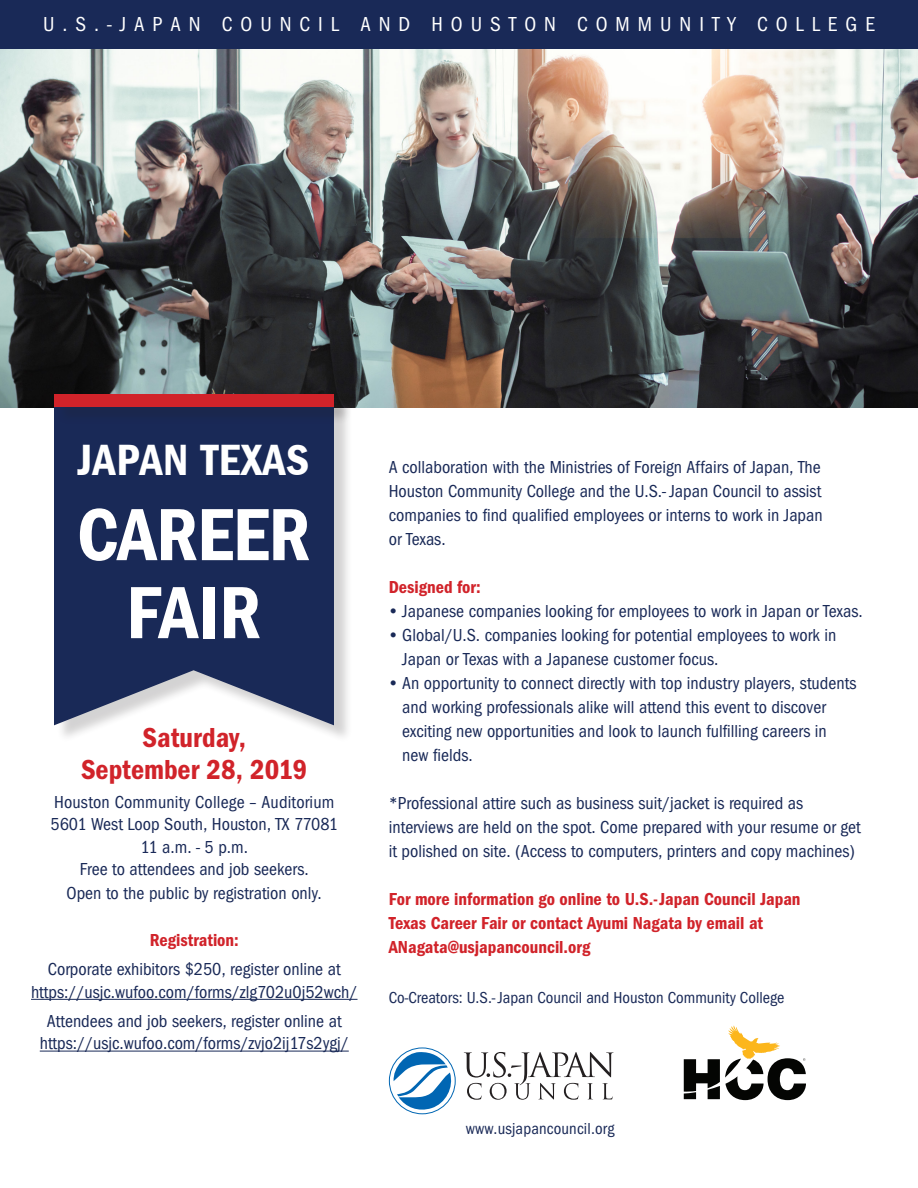
<style>
.page{position:relative;width:918px;height:1188px;background:#fff}
.page>*{position:absolute;margin:0;border:0;box-sizing:border-box;transform-origin:0 0}
.t1{font:600 76.5px "Franklin Got Cd ITC";letter-spacing:-.01em;color:#fff}
.t2{font:600 45px "Franklin Got Cd ITCTT";letter-spacing:.01em;color:#fff}
.t3{font:600 28.5px "Franklin Got Cd ITC";color:#d1232a}
.t4{font:21px "Franklin Got Cd ITC";letter-spacing:.38em;color:#fff}
.t5{font:18px/24px "Franklin Got Cd ITC";color:#192957;text-align:justify}
.t6{font:600 18px "Franklin Got Cd ITC";color:#d1232a}
.t7{font:16.5px "Franklin Got Cd ITC";color:#192957}
</style>
<div class="page">
<hr style="left:31px;top:999px;width:327px;height:1px;background:#192957">
<hr style="left:40px;top:1051px;width:309px;height:1px;background:#192957">
<div style="left:389px;top:1048px;width:66px;height:66px;border:1px solid #0166b3;border-radius:50%"></div>
<svg style="left:393px;top:1052px;width:61px;height:60px"></svg>
<svg style="left:464px;top:1052px;width:150px;height:48px"></svg>
<img style="left:0;top:49px;width:918px;height:358px">
<div style="left:0;top:0;width:918px;height:49px;background:#192957"></div>
<div style="left:56px;top:396px;width:297px;height:347px;background:#231f20;opacity:.2"></div>
<svg style="left:54px;top:407px;width:280px;height:318px;background:#2c3b64"></svg>
<div style="left:56px;top:396px;width:297px;height:30px;background:#231f20;opacity:.2"></div>
<div style="left:54px;top:394px;width:280px;height:13px;background:#d1232a"></div>
<svg style="left:684px;top:1025px;width:122px;height:75px"></svg>
<p class="t4" style="left:43px;top:12px;width:833px">U.S.-JAPAN COUNCIL AND HOUSTON COMMUNITY COLLEGE</p>
<p class="t2" style="left:78px;top:434px;width:233px">JAPAN TEXAS</p>
<p class="t1" style="left:77px;top:490px;width:235px">CAREER</p>
<p class="t1" style="left:126px;top:568px;width:136px">FAIR</p>
<p class="t3" style="left:143px;top:721px;width:105px">Saturday,</p>
<p class="t3" style="left:81px;top:752px;width:228px">September 28, 2019</p>
<p class="t5" style="left:54px;top:789px;width:282px">Houston Community College – Auditorium</p>
<p class="t5" style="left:51px;top:812px;width:289px">5601 West Loop South, Houston, TX 77081</p>
<p class="t5" style="left:140px;top:834px;width:109px">11 a.m. - 5 p.m.</p>
<p class="t5" style="left:80px;top:857px;width:230px">Free to attendees and job seekers.</p>
<p class="t5" style="left:67px;top:881px;width:257px">Open to the public by registration only.</p>
<p class="t6" style="left:150px;top:929px;width:90px">Registration:</p>
<p class="t5" style="left:48px;top:957px;width:294px">Corporate exhibitors $250, register online at</p>
<p class="t5" style="left:31px;top:979px;width:328px">https://usjc.wufoo.com/forms/zlg702u0j52wch/</p>
<p class="t5" style="left:47px;top:1008px;width:296px">Attendees and job seekers, register online at</p>
<p class="t5" style="left:40px;top:1031px;width:311px">https://usjc.wufoo.com/forms/zvjo2ij17s2ygj/</p>
<p class="t5" style="left:389px;top:455px;width:435px">A collaboration with the Ministries of Foreign Affairs of Japan, The Houston Community College and the U.S.- Japan Council to assist companies to find qualified employees or interns to work in Japan</p>
<p class="t5" style="left:389px;top:527px;width:58px">or Texas.</p>
<p class="t6" style="left:389px;top:577px;width:93px">Designed for:</p>
<p class="t5" style="left:389px;top:599px;width:475px">• Japanese companies looking for employees to work in Japan or Texas.</p>
<p class="t5" style="left:389px;top:623px;width:449px">• Global/U.S. companies looking for potential employees to work in</p>
<p class="t5" style="left:402px;top:647px;width:318px">Japan or Texas with a Japanese customer focus.</p>
<p class="t5" style="left:389px;top:671px;width:469px">• An opportunity to connect directly with top industry players, students</p>
<p class="t5" style="left:402px;top:695px;width:425px">and working professionals alike will attend this event to discover</p>
<p class="t5" style="left:402px;top:719px;width:426px">exciting new opportunities and look to launch fulfilling careers in</p>
<p class="t5" style="left:402px;top:743px;width:72px">new fields.</p>
<p class="t5" style="left:389px;top:791px;width:473px;text-align:left">*Professional attire such as business suit/jacket is required as interviews are held on the spot. Come prepared with your resume or get it polished on site. (Access to computers, printers and copy machines)</p>
<p class="t6" style="left:389px;top:889px;width:413px">For more information go online to U.S.-Japan Council Japan</p>
<p class="t6" style="left:389px;top:913px;width:376px">Texas Career Fair or contact Ayumi Nagata by email at</p>
<p class="t6" style="left:389px;top:937px;width:203px">ANagata@usjapancouncil.org</p>
<p class="t7" style="left:389px;top:988px;width:397px">Co-Creators: U.S.- Japan Council and Houston Community College</p>
<p class="t7" style="left:466px;top:1119px;width:150px">www.usjapancouncil.org</p>
</div>
